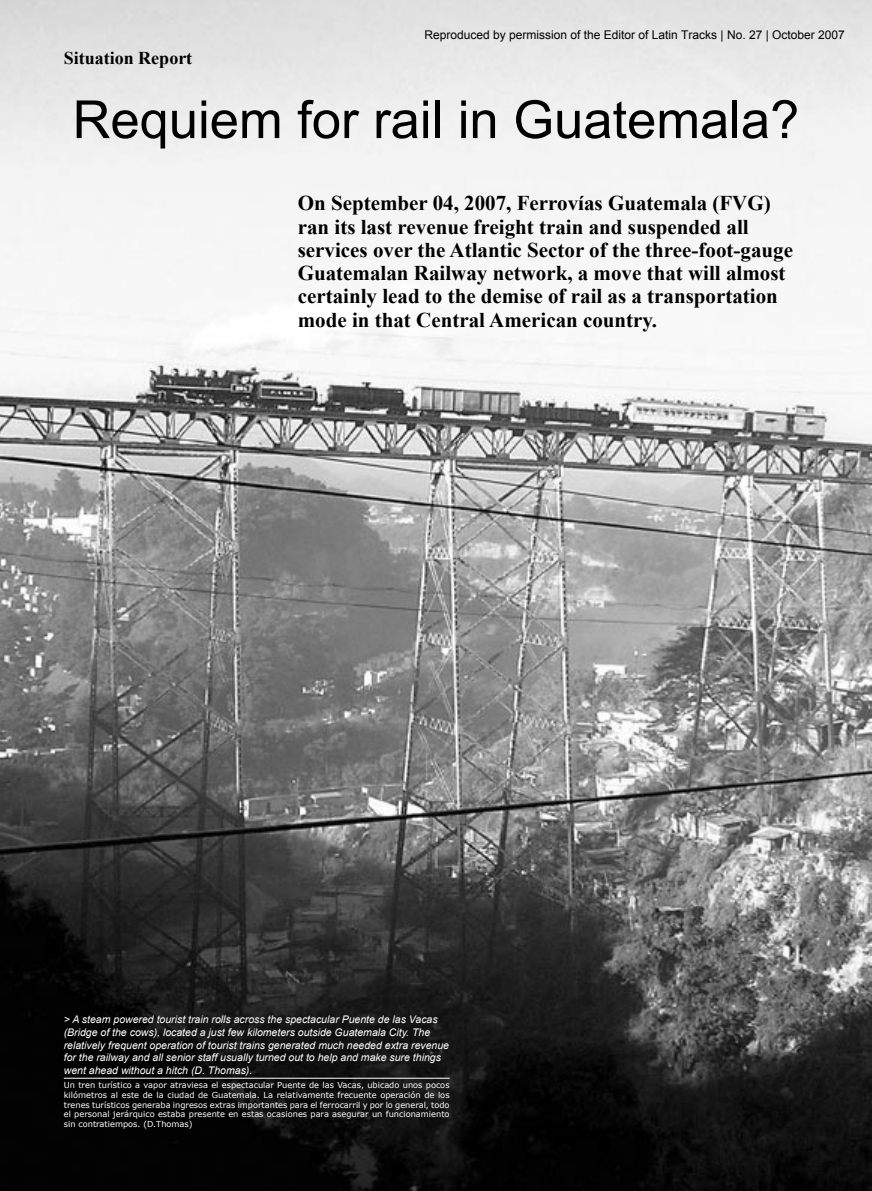
<style>
.page{position:relative;width:872px;height:1191px;background:#fff}
.page>*{position:absolute;margin:0;border:0;box-sizing:border-box;transform-origin:0 0}
.t1{font:52.5px "Arial";color:#000}
.t2{font:700 21px/23.2px "Times New Roman";color:#000}
.t3{font:700 18px "Times New Roman";color:#000}
.t4{font:12px "Arial";color:#000}
.t5{font:italic 10.5px/12.8px "Arial";color:#fff}
.t6{font:8.25px/9.8px "Verdana";color:#fff;text-align:justify}
</style>
<div class="page">
<img style="left:0;top:0;width:872px;height:1191px">
<hr style="left:64px;top:1078px;width:385px;height:1px;background:#fff">
<h3 class="t4" style="left:424px;top:27px;width:422px">Reproduced by permission of the Editor of Latin Tracks | No. 27 | October 2007</h3>
<h3 class="t3" style="left:64px;top:45px;width:130px">Situation Report</h3>
<h1 class="t1" style="left:73px;top:85px;width:728px">Requiem for rail in Guatemala?</h1>
<p class="t2" style="left:298px;top:191px;width:497px">On September 04, 2007, Ferrovías Guatemala (FVG) ran its last revenue freight train and suspended all services over the Atlantic Sector of the three-foot-gauge Guatemalan Railway network, a move that will almost certainly lead to the demise of rail as a transportation mode in that Central American country.</p>
<p class="t5" style="left:64px;top:1013px;width:387px">&gt; A steam powered tourist train rolls across the spectacular Puente de las Vacas (Bridge of the cows), located a just few kilometers outside Guatemala City. The relatively frequent operation of tourist trains generated much needed extra revenue for the railway and all senior staff usually turned out to help and make sure things went ahead without a hitch (D. Thomas).</p>
<p class="t6" style="left:64px;top:1080px;width:387px">Un tren turístico a vapor atraviesa el espectacular Puente de las Vacas, ubicado unos pocos kilómetros al este de la ciudad de Guatemala. La relativamente frecuente operación de los trenes turísticos generaba ingresos extras importantes para el ferrocarril y por lo general, todo el personal jerárquico estaba presente en estas ocasiones para asegurar un funcionamiento sin contratiempos. (D.Thomas)</p>
</div>
